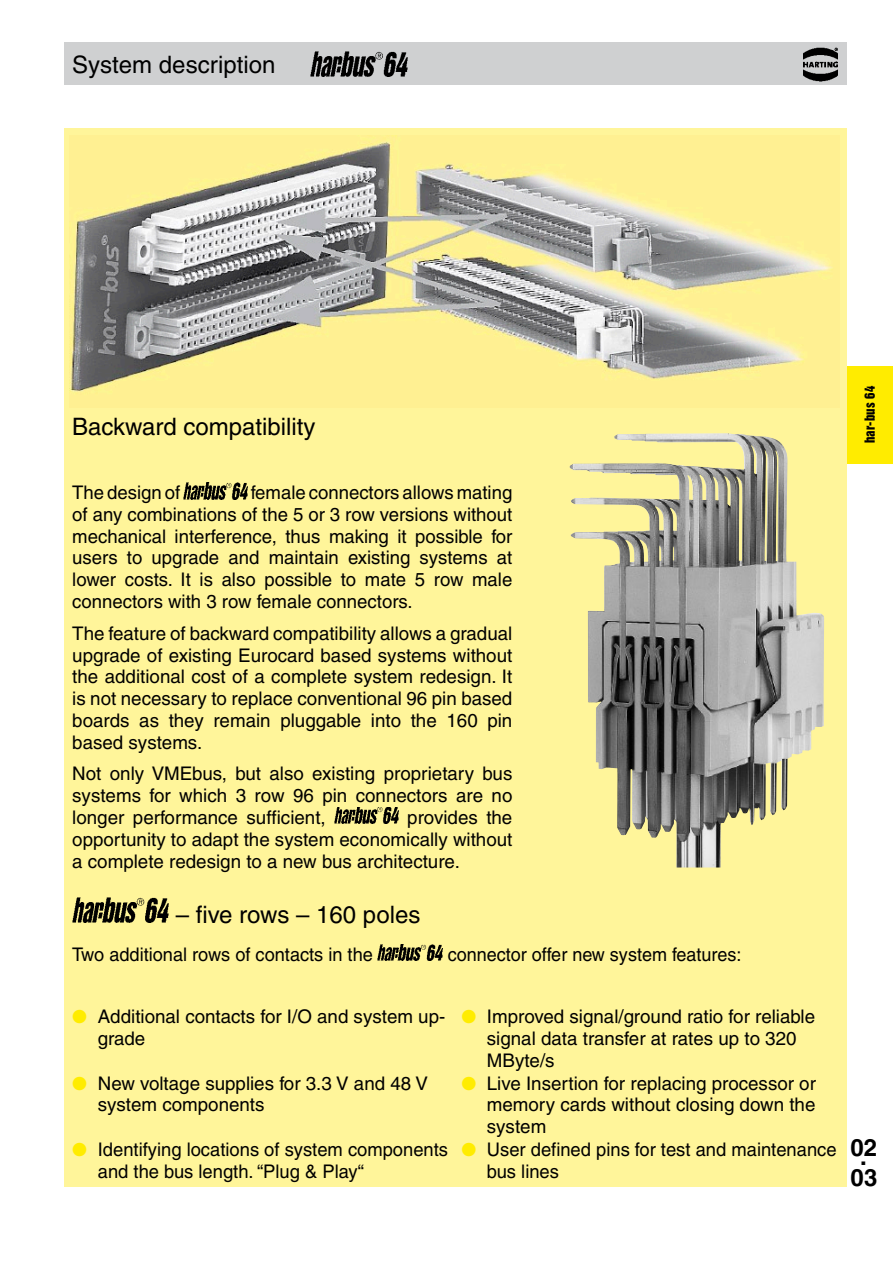
<style>
.page{position:relative;width:893px;height:1263px;background:#fff}
.page>*{position:absolute;margin:0;border:0;box-sizing:border-box;transform-origin:0 0}
.t1{font:24px "Helvetica";color:#000}
.t2{font:700 24px/30px "Helvetica";color:#000}
.t3{font:18.75px/21.8px "Helvetica";color:#000;text-align:justify}
.t4{font:18.75px "Helvetica";color:#000;scale:.96 1}
.t5{font:12.75px "Helvetica Inserat";letter-spacing:.02em;color:#000}
.s1{color:#ffec00}
</style>
<div class="page">
<div style="left:846px;top:366px;width:47px;height:97px;background:#ffec00"></div>
<div style="left:64px;top:43px;width:782px;height:42px;background:#cfd0d1"></div>
<img style="left:804px;top:47px;width:33px;height:34px">
<div style="left:64px;top:128px;width:782px;height:1058px;background:#fff59a"></div>
<img style="left:570px;top:433px;width:254px;height:434px">
<img style="left:70px;top:135px;width:763px;height:260px">
<img style="left:183px;top:482px;width:65px;height:17px">
<img style="left:334px;top:807px;width:65px;height:17px">
<img style="left:72px;top:897px;width:97px;height:26px">
<img style="left:378px;top:944px;width:64px;height:17px">
<img style="left:310px;top:51px;width:97px;height:25px">
<p class="t1" style="left:72px;top:50px;width:205px">System description</p>
<p class="t1" style="left:72px;top:413px;width:245px">Backward compatibility</p>
<p class="t3" style="left:72px;top:482px;width:109px">The design of</p>
<p class="t3" style="left:72px;top:482px;width:442px;text-indent:178px">female connectors allows mating of any combinations of the 5 or 3 row versions without mechanical interference, thus making it possible for users to upgrade and maintain existing systems at lower costs. It is also possible to mate 5 row male connectors with 3 row female connectors.</p>
<p class="t3" style="left:72px;top:622px;width:442px">The feature of backward compatibility allows a gradual upgrade of existing Eurocard based systems without the additional cost of a complete system redesign. It is not necessary to replace conventional 96 pin based boards as they remain pluggable into the 160 pin based systems.</p>
<p class="t3" style="left:72px;top:763px;width:442px">Not only VMEbus, but also existing proprietary bus systems for which 3 row 96 pin connectors are no longer performance sufficient,</p>
<p class="t3" style="left:72px;top:806px;width:442px;text-indent:335px">provides the opportunity to adapt the system economically without a complete redesign to a new bus architecture.</p>
<p class="t1" style="left:176px;top:900px;width:246px">– five rows – 160 poles</p>
<p class="t3" style="left:72px;top:943px;width:302px">Two additional rows of contacts in the</p>
<p class="t4" style="left:448px;top:943px;width:307px">connector offer new system features:</p>
<p class="t5" style="left:862px;top:443px;width:59px;rotate:-90deg">har-bus 64</p>
<p class="t3" style="left:98px;top:1006px;width:349px;text-indent:-26px"><span class="s1">●</span> Additional contacts for I/O and system up&shy;grade</p>
<p class="t3" style="left:98px;top:1072px;width:332px;text-indent:-26px"><span class="s1">●</span> New voltage supplies for 3.3 V and 48 V system components</p>
<p class="t3" style="left:98px;top:1139px;width:352px;text-indent:-26px"><span class="s1">●</span> Identifying locations of system components and the bus length. “Plug &amp; Play“</p>
<p class="t3" style="left:487px;top:1006px;width:330px;text-align:left;text-indent:-26px"><span class="s1">●</span> Improved signal/ground ratio for reliable signal data transfer at rates up to 320<br>MByte/s</p>
<p class="t3" style="left:487px;top:1072px;width:331px;text-indent:-26px"><span class="s1">●</span> Live Insertion for replacing processor or memory cards without closing down the system</p>
<p class="t3" style="left:487px;top:1139px;width:351px;text-indent:-26px"><span class="s1">●</span> User defined pins for test and maintenance bus lines</p>
<p class="t2" style="left:850px;top:1132px;width:28px">0 2.<br>03</p>
</div>
